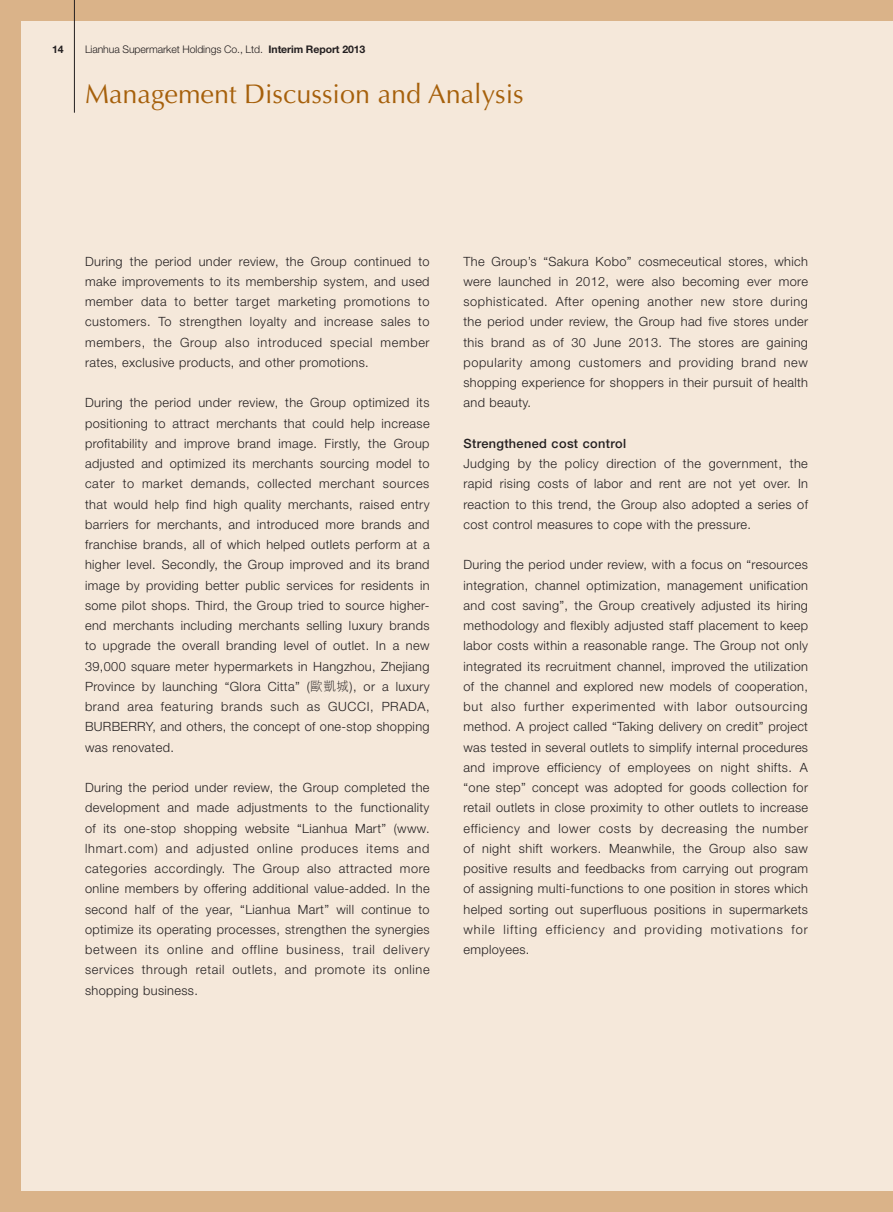
<style>
.page{position:relative;width:893px;height:1212px;background:#dab389}
.page>*{position:absolute;margin:0;border:0;box-sizing:border-box;transform-origin:0 0}
.t1{font:27px "Optima LT Std";color:#a6600b}
.t2{font:300 12.75px/20.2px "Helvetica Neue LT Std";letter-spacing:.03em;color:#231f20;text-align:justify}
.t3{font:500 12.75px "Helvetica Neue LT Std";letter-spacing:.03em;color:#231f20}
.t4{font:300 10.5px "Helvetica Neue LT Std";letter-spacing:-.01em;color:#231f20}
.t5{font:700 10.5px "Helvetica Neue LT Std";color:#231f20}
.s1{font-weight:700}
.s2{font-family:"M Hei HK"}
</style>
<div class="page">
<div style="left:21px;top:21px;width:872px;height:1170px;background:#f5e8da"></div>
<hr style="left:74px;top:0;width:1px;height:113px;background:#231f20">
<p class="t5" style="left:52px;top:43px;width:13px">14</p>
<p class="t4" style="left:85px;top:43px;width:282px">Lianhua Supermarket Holdings Co., Ltd. <span class="s1">Interim Report 2013</span></p>
<h1 class="t1" style="left:85px;top:78px;width:440px">Management Discussion and Analysis</h1>
<p class="t2" style="left:85px;top:251px;width:346px">During the period under review, the Group continued to make improvements to its membership system, and used member data to better target marketing promotions to customers. To strengthen loyalty and increase sales to members, the Group also introduced special member rates, exclusive products, and other promotions.</p>
<p class="t2" style="left:85px;top:393px;width:346px">During the period under review, the Group optimized its positioning to attract merchants that could help increase profitability and improve brand image. Firstly, the Group adjusted and optimized its merchants sourcing model to cater to market demands, collected merchant sources that would help find high quality merchants, raised entry barriers for merchants, and introduced more brands and franchise brands, all of which helped outlets perform at a higher level. Secondly, the Group improved and its brand image by providing better public services for residents in some pilot shops. Third, the Group tried to source higher&shy;end merchants including merchants selling luxury brands to upgrade the overall branding level of outlet. In a new 39,000 square meter hypermarkets in Hangzhou, Zhejiang Province by launching “Glora Citta” (<span class="s2">歐凱城</span>), or a luxury brand area featuring brands such as GUCCI, PRADA, BURBERRY, and others, the concept of one-stop shopping was renovated.</p>
<p class="t2" style="left:85px;top:777px;width:346px">During the period under review, the Group completed the development and made adjustments to the functionality of its one-stop shopping website “Lianhua Mart” (www. lhmart.com) and adjusted online produces items and categories accordingly. The Group also attracted more online members by offering additional value-added. In the second half of the year, “Lianhua Mart” will continue to optimize its operating processes, strengthen the synergies between its online and offline business, trail delivery services through retail outlets, and promote its online shopping business.</p>
<p class="t2" style="left:463px;top:251px;width:346px">The Group’s “Sakura Kobo” cosmeceutical stores, which were launched in 2012, were also becoming ever more sophisticated. After opening another new store during the period under review, the Group had five stores under this brand as of 30 June 2013. The stores are gaining popularity among customers and providing brand new shopping experience for shoppers in their pursuit of health and beauty.</p>
<p class="t3" style="left:463px;top:436px;width:164px">Strengthened cost control</p>
<p class="t2" style="left:463px;top:453px;width:346px">Judging by the policy direction of the government, the rapid rising costs of labor and rent are not yet over. In reaction to this trend, the Group also adopted a series of cost control measures to cope with the pressure.</p>
<p class="t2" style="left:463px;top:554px;width:346px">During the period under review, with a focus on “resources integration, channel optimization, management unification and cost saving”, the Group creatively adjusted its hiring methodology and flexibly adjusted staff placement to keep labor costs within a reasonable range. The Group not only integrated its recruitment channel, improved the utilization of the channel and explored new models of cooperation, but also further experimented with labor outsourcing method. A project called “Taking delivery on credit” project was tested in several outlets to simplify internal procedures and improve efficiency of employees on night shifts. A “one step” concept was adopted for goods collection for retail outlets in close proximity to other outlets to increase efficiency and lower costs by decreasing the number of night shift workers. Meanwhile, the Group also saw positive results and feedbacks from carrying out program of assigning multi-functions to one position in stores which helped sorting out superfluous positions in supermarkets while lifting efficiency and providing motivations for employees.</p>
</div>
